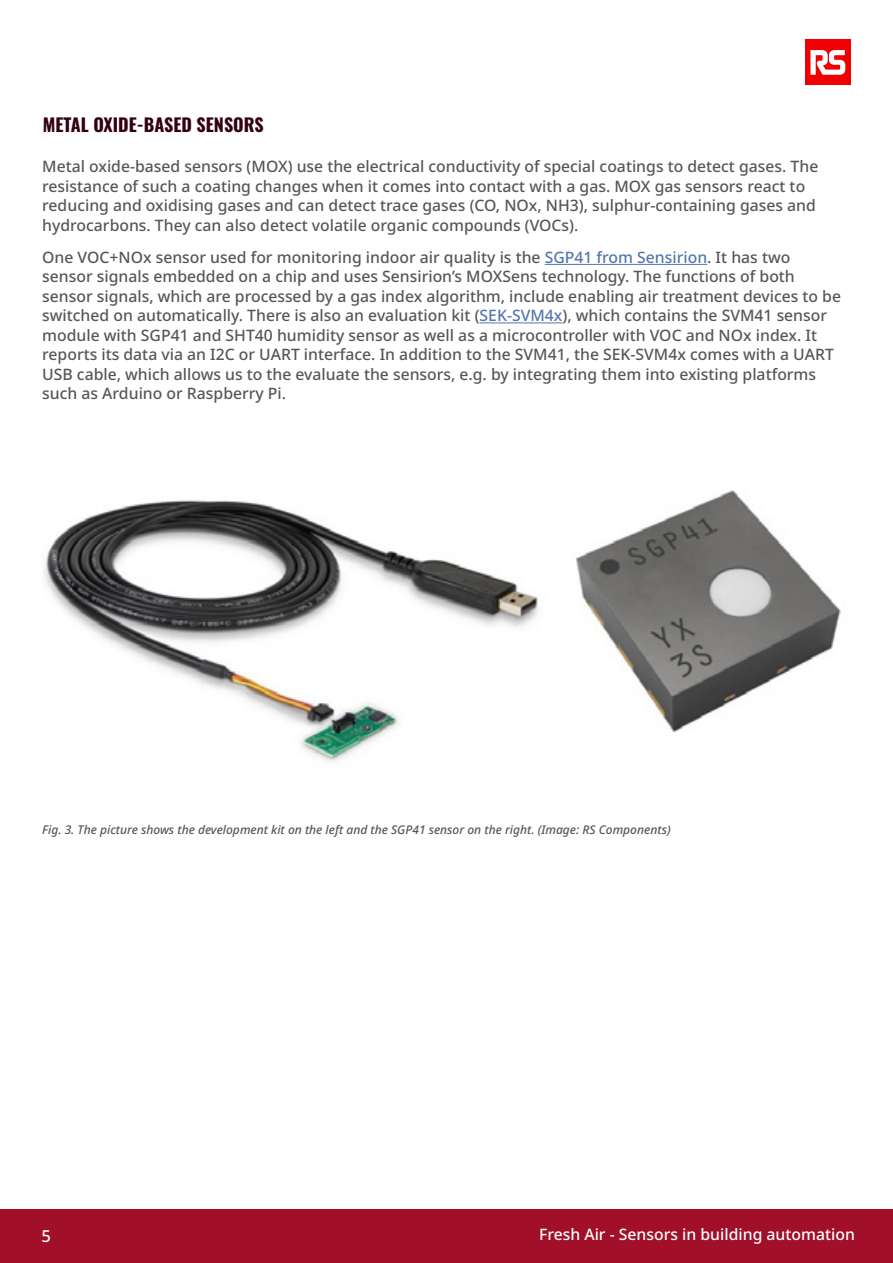
<style>
.page{position:relative;width:893px;height:1263px;background:#fff}
.page>*{position:absolute;margin:0;border:0;box-sizing:border-box;transform-origin:0 0}
.t1{font:700 18px "Oswald";color:#33000f}
.t2{font:500 16.5px "Noto Sans";color:#fff}
.t3{font:500 15.75px/19.5px "Noto Sans";color:#575756}
.t4{font:500 15.75px "Noto Sans";color:#fff}
.t5{font:italic 500 12px "Noto Sans";color:#575756}
.s1{color:#5576af}
</style>
<div class="page">
<div style="left:0;top:1209px;width:893px;height:54px;background:#a10f29"></div>
<div style="left:805px;top:40px;width:45px;height:45px;background:#f00000"></div>
<svg style="left:810px;top:50px;width:35px;height:25px"></svg>
<hr style="left:545px;top:264px;width:162px;height:1px;background:#5576af">
<hr style="left:480px;top:322px;width:82px;height:1px;background:#5576af">
<img style="left:44px;top:490px;width:797px;height:272px">
<p class="t1" style="left:43px;top:115px;width:223px">METAL OXIDE-BASED SENSORS</p>
<p class="t3" style="left:42px;top:157px;width:778px">Metal oxide-based sensors (MOX) use the electrical conductivity of special coatings to detect gases. The resistance of such a coating changes when it comes into contact with a gas. MOX gas sensors react to reducing and oxidising gases and can detect trace gases (CO, NOx, NH3), sulphur-containing gases and hydrocarbons. They can also detect volatile organic compounds (VOCs).</p>
<p class="t3" style="left:42px;top:248px;width:800px">One VOC+NOx sensor used for monitoring indoor air quality is the <span class="s1">SGP41 from Sensirion</span>. It has two sensor signals embedded on a chip and uses Sensirion’s MOXSens technology. The functions of both sensor signals, which are processed by a gas index algorithm, include enabling air treatment devices to be switched on automatically. There is also an evaluation kit (<span class="s1">SEK-SVM4x</span>), which contains the SVM41 sensor module with SGP41 and SHT40 humidity sensor as well as a microcontroller with VOC and NOx index. It reports its data via an I2C or UART interface. In addition to the SVM41, the SEK-SVM4x comes with a UART USB cable, which allows us to the evaluate the sensors, e.g. by integrating them into existing platforms such as Arduino or Raspberry Pi.</p>
<p class="t5" style="left:42px;top:821px;width:630px">Fig. 3. The picture shows the development kit on the left and the SGP41 sensor on the right. (Image: RS Components)</p>
<p class="t2" style="left:42px;top:1224px;width:11px">5</p>
<p class="t4" style="left:539px;top:1223px;width:317px">Fresh Air - Sensors in building automation</p>
</div>
